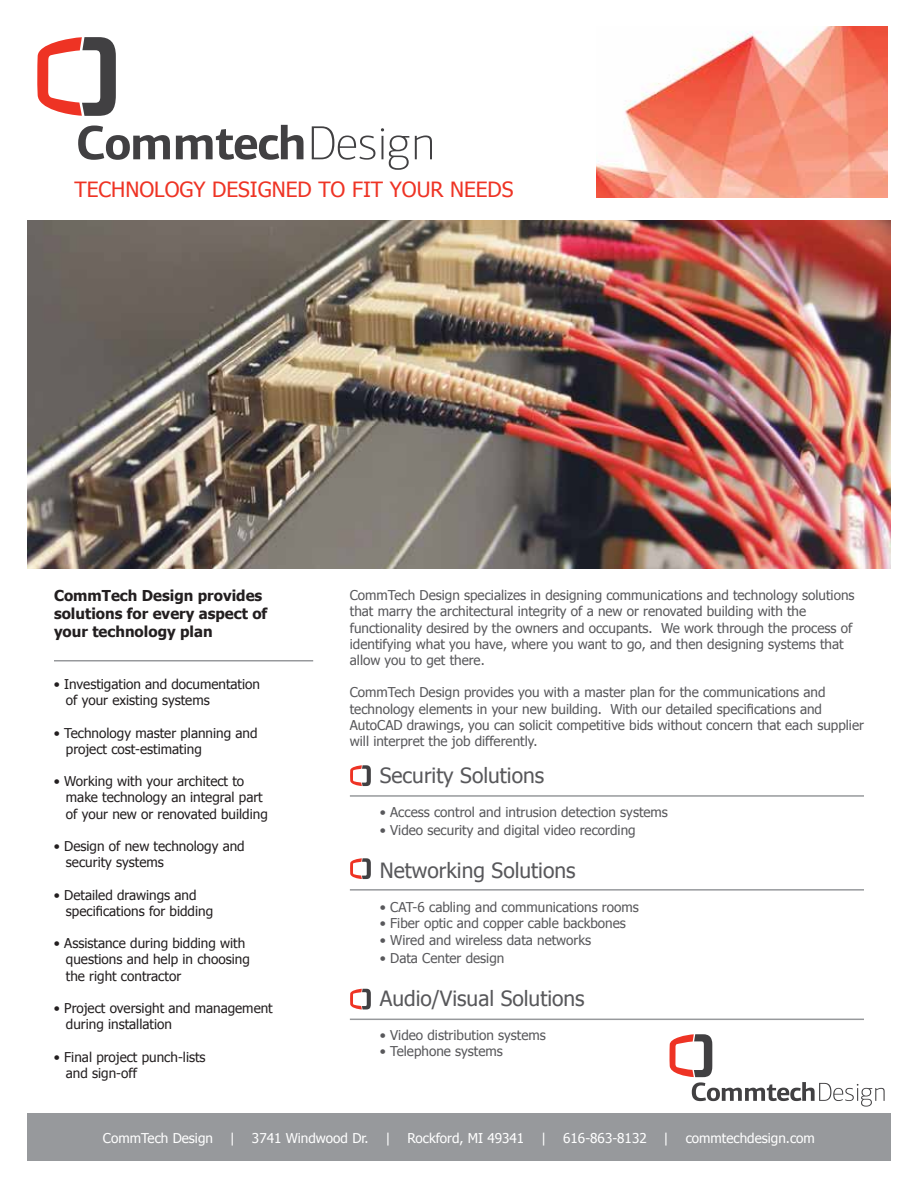
<style>
.page{position:relative;width:918px;height:1188px;background:#fff}
.page>*{position:absolute;margin:0;border:0;box-sizing:border-box;transform-origin:0 0}
.t1{font:21px "Tahoma";color:#58585b}
.t2{font:21px "Tahoma";color:#ee3324}
.t3{font:700 15px/18px "Tahoma";color:#231f20}
.t4{font:13.5px/16.2px "Tahoma";color:#58585b}
.t5{font:13.5px/16.2px "Tahoma";color:#231f20}
.t6{font:13.5px "Tahoma";color:#fff}
</style>
<div class="page">
<img style="left:27px;top:220px;width:864px;height:348px">
<div style="left:27px;top:1114px;width:864px;height:47px;background:#97999c"></div>
<hr style="left:350px;top:795px;width:514px;height:2px;background:#97999c">
<hr style="left:350px;top:889px;width:514px;height:2px;background:#97999c">
<hr style="left:350px;top:1019px;width:514px;height:1px;background:#97999c">
<hr style="left:54px;top:660px;width:259px;height:2px;background:#97999c">
<svg style="left:350px;top:765px;width:21px;height:21px"></svg>
<svg style="left:350px;top:858px;width:21px;height:21px"></svg>
<svg style="left:350px;top:989px;width:21px;height:21px"></svg>
<svg style="left:669px;top:1034px;width:216px;height:73px"></svg>
<svg style="left:37px;top:37px;width:79px;height:79px"></svg>
<svg style="left:78px;top:126px;width:92px;height:34px"></svg>
<svg style="left:176px;top:125px;width:128px;height:35px"></svg>
<svg style="left:312px;top:126px;width:63px;height:34px"></svg>
<svg style="left:381px;top:128px;width:28px;height:42px"></svg>
<svg style="left:415px;top:135px;width:17px;height:24px"></svg>
<img style="left:596px;top:26px;width:291px;height:171px">
<h1 class="t2" style="left:75px;top:176px;width:441px">TECHNOLOGY DESIGNED TO FIT YOUR NEEDS</h1>
<p class="t3" style="left:54px;top:586px;width:215px">CommTech Design provides solutions for every aspect of your technology plan</p>
<p class="t5" style="left:66px;top:675px;width:196px;text-indent:-12px">• Investigation and documentation of your existing systems</p>
<p class="t5" style="left:66px;top:724px;width:193px;text-indent:-12px">• Technology master planning and project cost-estimating</p>
<p class="t5" style="left:66px;top:773px;width:203px;text-indent:-12px">• Working with your architect to make technology an integral part of your new or renovated building</p>
<p class="t5" style="left:66px;top:837px;width:180px;text-indent:-12px">• Design of new technology and security systems</p>
<p class="t5" style="left:66px;top:886px;width:149px;text-indent:-12px">• Detailed drawings and specifications for bidding</p>
<p class="t5" style="left:66px;top:935px;width:185px;text-indent:-12px">• Assistance during bidding with questions and help in choosing the right contractor</p>
<p class="t5" style="left:66px;top:999px;width:208px;text-indent:-12px">• Project oversight and management during installation</p>
<p class="t5" style="left:66px;top:1048px;width:141px;text-indent:-12px">• Final project punch-lists and sign-off</p>
<p class="t4" style="left:350px;top:587px;width:506px">CommTech Design specializes in designing communications and technology solutions that marry the architectural integrity of a new or renovated building with the functionality desired by the owners and occupants. We work through the process of identifying what you have, where you want to go, and then designing systems that allow you to get there.</p>
<p class="t4" style="left:350px;top:684px;width:516px">CommTech Design provides you with a master plan for the communications and technology elements in your new building. With our detailed specifications and AutoCAD drawings, you can solicit competitive bids without concern that each supplier will interpret the job differently.</p>
<h1 class="t1" style="left:380px;top:761px;width:166px">Security Solutions</h1>
<p class="t4" style="left:380px;top:803px;width:290px">• Access control and intrusion detection systems</p>
<p class="t4" style="left:380px;top:821px;width:257px">• Video security and digital video recording</p>
<h1 class="t1" style="left:380px;top:856px;width:197px">Networking Solutions</h1>
<p class="t4" style="left:380px;top:899px;width:260px">• CAT-6 cabling and communications rooms</p>
<p class="t4" style="left:380px;top:915px;width:248px">• Fiber optic and copper cable backbones</p>
<p class="t4" style="left:380px;top:931px;width:213px">• Wired and wireless data networks</p>
<p class="t4" style="left:380px;top:949px;width:126px">• Data Center design</p>
<h1 class="t1" style="left:380px;top:984px;width:206px">Audio/Visual Solutions</h1>
<p class="t4" style="left:380px;top:1026px;width:168px">• Video distribution systems</p>
<p class="t4" style="left:380px;top:1043px;width:125px">• Telephone systems</p>
<p class="t6" style="left:103px;top:1129px;width:112px">CommTech Design</p>
<p class="t6" style="left:230px;top:1129px;width:7px">|</p>
<p class="t6" style="left:252px;top:1129px;width:118px">3741 Windwood Dr.</p>
<p class="t6" style="left:385px;top:1129px;width:140px">| Rockford, MI 49341</p>
<p class="t6" style="left:541px;top:1129px;width:107px">| 616-863-8132</p>
<p class="t6" style="left:664px;top:1129px;width:153px">| commtechdesign.com</p>
</div>
